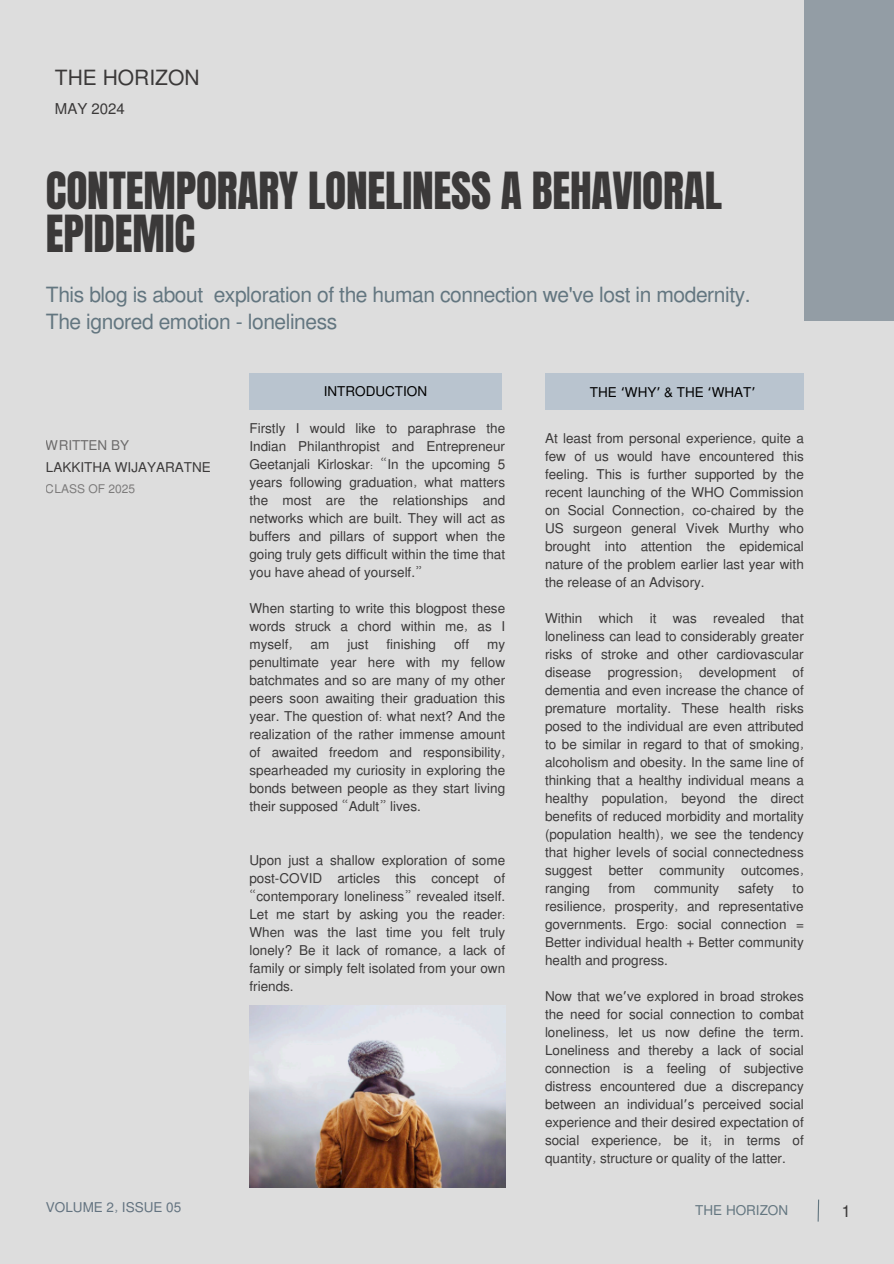
<style>
.page{position:relative;width:894px;height:1264px;background:#fff}
.page>*{position:absolute;margin:0;border:0;box-sizing:border-box;transform-origin:0 0}
.t1{font:43.5px/42.8px "Anton";letter-spacing:-.005em;color:#3b3939}
.t2{font:21px/27px "Mukti";letter-spacing:-.02em;color:#637680}
.t3{font:21px "Mukti";color:#3b3939}
.t4{font:16.5px "Mukti";color:#3b3939}
.t5{font:15px "Mukti";color:#3b3939}
.t6{font:13.5px/18px "Mukti";color:#3b3939;text-align:justify}
.t7{font:13.5px "Mukti";color:#000}
.t8{font:13.5px "Mukti";color:#637380}
.t9{font:13.5px "Mukti";color:#637680}
.t10{font:12px "Mukti";color:#3b3939}
.s1{font-family:"Noto Sans Gurmukhi"}
</style>
<div class="page">
<div style="left:0;top:0;width:893px;height:1263px;background:#ddd"></div>
<div style="left:804px;top:0;width:89px;height:320px;background:#939da5"></div>
<svg style="left:817px;top:1199px;width:2px;height:23px"></svg>
<div style="left:249px;top:373px;width:252px;height:36px;background:#b9c4cf"></div>
<div style="left:545px;top:373px;width:258px;height:36px;background:#b9c4cf"></div>
<img style="left:249px;top:1005px;width:256px;height:182px">
<h5 class="t3" style="left:55px;top:62px;width:146px">THE HORIZON</h5>
<p class="t5" style="left:55px;top:98px;width:71px">MAY 2024</p>
<h5 class="t1" style="left:46px;top:170px;width:677px">CONTEMPORARY LONELINESS A BEHAVIORAL<br>EPIDEMIC</h5>
<h4 class="t2" style="left:46px;top:280px;width:706px">This blog is about exploration of the human connection we've lost in modernity.<br>The ignored emotion - loneliness</h4>
<p class="t6" style="left:46px;top:435px;width:85px">WRITTEN BY</p>
<h5 class="t6" style="left:46px;top:458px;width:166px">LAKKITHA WIJAYARATNE</h5>
<p class="t10" style="left:46px;top:480px;width:91px">CLASS OF 2025</p>
<p class="t8" style="left:46px;top:1197px;width:137px">VOLUME 2, ISSUE 05</p>
<h4 class="t7" style="left:324px;top:381px;width:105px">INTRODUCTION</h4>
<h6 class="t7" style="left:589px;top:383px;width:167px">THE <span class="s1">‘</span>WHY<span class="s1">’</span> &amp; THE <span class="s1">‘</span>WHAT<span class="s1">’</span></h6>
<h5 class="t6" style="left:545px;top:428px;width:260px">At least from personal experience, quite a few of us would have encountered this feeling. This is further supported by the recent launching of the WHO Commission on Social Connection, co-chaired by the US surgeon general Vivek Murthy who brought into attention the epidemical nature of the problem earlier last year with the release of an Advisory.</h5>
<h5 class="t6" style="left:545px;top:608px;width:260px">Within which it was revealed that loneliness can lead to considerably greater risks of stroke and other cardiovascular disease progression; development of dementia and even increase the chance of premature mortality. These health risks posed to the individual are even attributed to be similar in regard to that of smoking, alcoholism and obesity. In the same line of thinking that a healthy individual means a healthy population, beyond the direct benefits of reduced morbidity and mortality (population health), we see the tendency that higher levels of social connectedness suggest better community outcomes, ranging</h5>
<h1 class="t6" style="left:249px;top:418px;width:257px">Firstly I would like to paraphrase the Indian Philanthropist and Entrepreneur Geetanjali Kirloskar: “In the upcoming 5 years following graduation, what matters the most are the relationships and networks which are built. They will act as buffers and pillars of support when the going truly gets difficult within the time that you have ahead of yourself.”</h1>
<h3 class="t6" style="left:249px;top:598px;width:257px">When starting to write this blogpost these words struck a chord within me, as I myself,</h3>
<h3 class="t6" style="left:310px;top:634px;width:20px">am</h3>
<h3 class="t6" style="left:347px;top:634px;width:22px">just</h3>
<h3 class="t6" style="left:386px;top:634px;width:51px">finishing</h3>
<h3 class="t6" style="left:454px;top:634px;width:16px">off</h3>
<h3 class="t6" style="left:249px;top:634px;width:257px;text-indent:238px">my penultimate year here with my fellow batchmates and so are many of my other peers soon awaiting their graduation this year. The question of: what next? And the realization of the rather immense amount of awaited freedom and responsibility, spearheaded my curiosity in exploring the bonds between people as they start living their supposed “Adult” lives.</h3>
<h6 class="t6" style="left:249px;top:850px;width:257px">Upon just a shallow exploration of some post-COVID articles this concept of “contemporary loneliness” revealed itself.<br>Let me start by asking you the reader:<br>When was the last time you felt truly lonely? Be it lack of romance, a lack of family or simply felt isolated from your own friends.</h6>
<h5 class="t6" style="left:608px;top:878px;width:28px">from</h5>
<h5 class="t6" style="left:654px;top:878px;width:67px">community</h5>
<h5 class="t6" style="left:737px;top:878px;width:37px">safety</h5>
<h5 class="t6" style="left:545px;top:878px;width:260px;text-indent:247px">to resilience, prosperity, and representative governments. Ergo: social connection = Better individual health + Better community health and progress.</h5>
<h5 class="t6" style="left:545px;top:986px;width:260px">Now that we<span class="s1">’</span>ve explored in broad strokes the need for social connection to combat loneliness, let us now define the term.<br>Loneliness and thereby a lack of social connection is a feeling of subjective distress encountered due a discrepancy between an individual<span class="s1">’</span>s perceived social experience and their desired expectation of social experience, be it; in terms of quantity, structure or quality of the latter.</h5>
<h4 class="t9" style="left:695px;top:1200px;width:94px">THE HORIZON</h4>
<h4 class="t4" style="left:842px;top:1199px;width:9px">1</h4>
</div>
